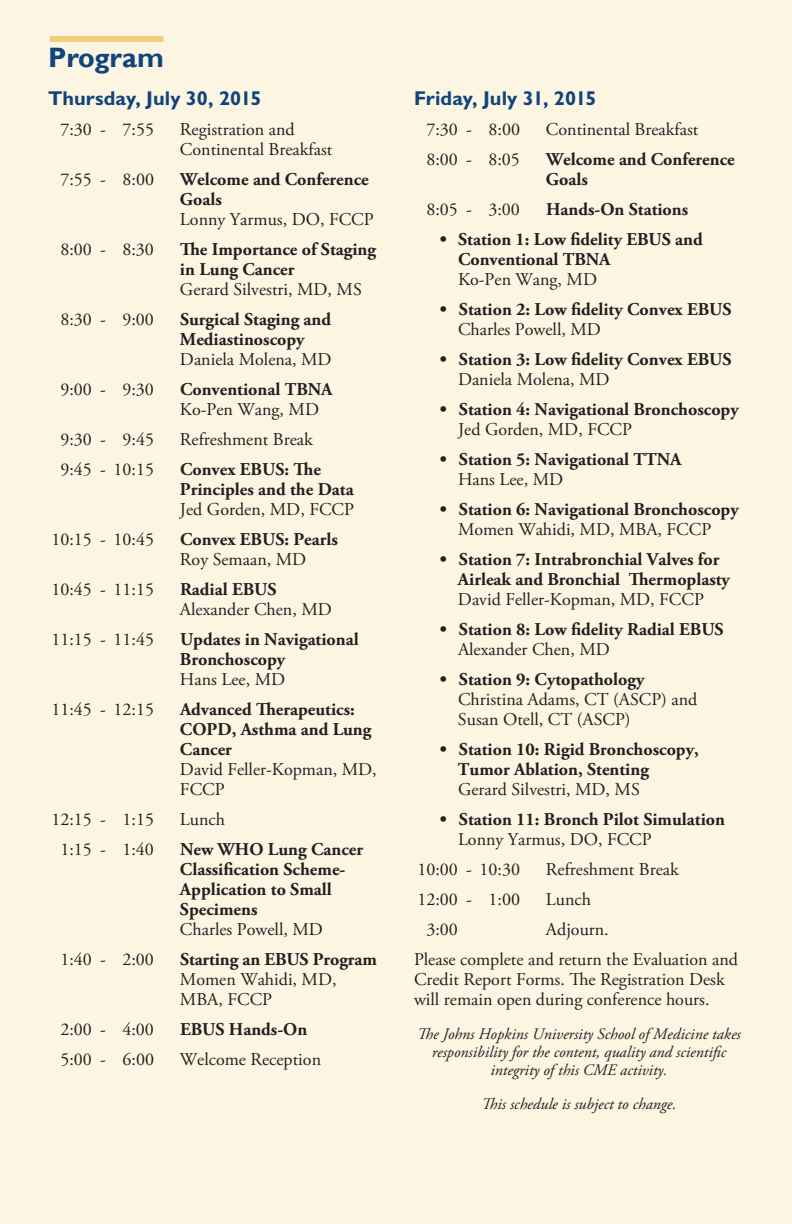
<style>
.page{position:relative;width:792px;height:1224px;background:#fbf5e2}
.page>*{position:absolute;margin:0;border:0;box-sizing:border-box;transform-origin:0 0}
.t1{font:700 28px "Gill Sans";color:#11437c}
.Subhead{font:700 20px "Gill Sans";letter-spacing:.005em;color:#11437c}
.Program{font:700 18px/20px "Adobe Garamond Pro";color:#231f20}
.Program-2{font:18px/20px "Adobe Garamond Pro";color:#231f20}
.Program-3{font:italic 16px/18px "Adobe Garamond Pro";color:#231f20;text-align:center}
.s1{font-weight:400}
.s2{font-weight:700}
</style>
<div class="page">
<div style="left:50px;top:36px;width:113px;height:6px;background:#f2cf7d"></div>
<p class="t1" style="left:48px;top:41px;width:117px">Program</p>
<p class="Subhead" style="left:48px;top:86px;width:215px">Thursday, July 30, 2015</p>
<p class="Program-2" style="left:60px;top:120px;width:95px">7:30 - 7:55</p>
<p class="Program-2" style="left:180px;top:120px;width:154px">Registration and<br>Continental Breakfast</p>
<p class="Program-2" style="left:60px;top:170px;width:95px">7:55 - 8:00</p>
<p class="Program" style="left:180px;top:170px;width:195px">Welcome and Conference<br>Goals<br><span class="s1">Lonny Yarmus, DO, FCCP</span></p>
<p class="Program-2" style="left:60px;top:240px;width:95px">8:00 - 8:30</p>
<p class="Program" style="left:180px;top:240px;width:198px">The Importance of Staging in Lung Cancer<br><span class="s1">Gerard Silvestri, MD, MS</span></p>
<p class="Program-2" style="left:60px;top:310px;width:95px">8:30 - 9:00</p>
<p class="Program" style="left:180px;top:310px;width:153px">Surgical Staging and<br>Mediastinoscopy<br><span class="s1">Daniela Molena, MD</span></p>
<p class="Program-2" style="left:60px;top:380px;width:95px">9:00 - 9:30</p>
<p class="Program" style="left:180px;top:380px;width:154px">Conventional TBNA<br><span class="s1">Ko-Pen Wang, MD</span></p>
<p class="Program-2" style="left:60px;top:430px;width:95px">9:30 - 9:45</p>
<p class="Program-2" style="left:180px;top:430px;width:134px">Refreshment Break</p>
<p class="Program-2" style="left:60px;top:460px;width:95px">9:45 - 10:15</p>
<p class="Program" style="left:180px;top:460px;width:175px">Convex EBUS: The<br>Principles and the Data<br><span class="s1">Jed Gorden, MD, FCCP</span></p>
<p class="Program-2" style="left:51px;top:530px;width:104px">10:15 - 10:45</p>
<p class="Program" style="left:180px;top:530px;width:159px">Convex EBUS: Pearls<br><span class="s1">Roy Semaan, MD</span></p>
<p class="Program-2" style="left:51px;top:580px;width:104px">10:45 - 11:15</p>
<p class="Program-2" style="left:180px;top:580px;width:153px"><span class="s2">Radial EBUS<br></span>Alexander Chen, MD</p>
<p class="Program-2" style="left:51px;top:630px;width:104px">11:15 - 11:45</p>
<p class="Program" style="left:180px;top:630px;width:180px">Updates in Navigational<br>Bronchoscopy<br><span class="s1">Hans Lee, MD</span></p>
<p class="Program-2" style="left:51px;top:700px;width:104px">11:45 - 12:15</p>
<p class="Program" style="left:180px;top:700px;width:198px">Advanced Therapeutics:<br>COPD, Asthma and Lung<br>Cancer<br><span class="s1">David Feller-Kopman, MD,<br>FCCP</span></p>
<p class="Program-2" style="left:51px;top:810px;width:104px">12:15 - 1:15</p>
<p class="Program-2" style="left:180px;top:810px;width:47px">Lunch</p>
<p class="Program-2" style="left:60px;top:840px;width:95px">1:15 - 1:40</p>
<p class="Program" style="left:180px;top:840px;width:185px">New WHO Lung Cancer<br>Classification Scheme-<br>Application to Small<br>Specimens<br><span class="s1">Charles Powell, MD</span></p>
<p class="Program-2" style="left:60px;top:950px;width:95px">1:40 - 2:00</p>
<p class="Program-2" style="left:180px;top:950px;width:198px"><span class="s2">Starting an EBUS Program<br></span>Momen Wahidi, MD,<br>MBA, FCCP</p>
<p class="Program-2" style="left:60px;top:1020px;width:95px">2:00 - 4:00</p>
<p class="Program" style="left:180px;top:1020px;width:129px">EBUS Hands-On</p>
<p class="Program-2" style="left:60px;top:1050px;width:95px">5:00 - 6:00</p>
<p class="Program-2" style="left:180px;top:1050px;width:143px">Welcome Reception</p>
<p class="Subhead" style="left:414px;top:86px;width:184px">Friday, July 31, 2015</p>
<p class="Program-2" style="left:426px;top:120px;width:95px">7:30 - 8:00</p>
<p class="Program-2" style="left:546px;top:120px;width:154px">Continental Breakfast</p>
<p class="Program-2" style="left:426px;top:150px;width:95px">8:00 - 8:05</p>
<p class="Program" style="left:546px;top:150px;width:190px">Welcome and Conference<br>Goals</p>
<p class="Program-2" style="left:426px;top:200px;width:95px">8:05 - 3:00</p>
<p class="Program" style="left:546px;top:200px;width:144px">Hands-On Stations</p>
<p class="Program" style="left:458px;top:230px;width:246px;text-indent:-18px">• Station 1: Low fidelity EBUS and<br>Conventional TBNA<br><span class="s1">Ko-Pen Wang, MD</span></p>
<p class="Program" style="left:458px;top:300px;width:275px;text-indent:-18px">• Station 2: Low fidelity Convex EBUS<br><span class="s1">Charles Powell, MD</span></p>
<p class="Program" style="left:458px;top:350px;width:275px;text-indent:-18px">• Station 3: Low fidelity Convex EBUS<br><span class="s1">Daniela Molena, MD</span></p>
<p class="Program" style="left:458px;top:400px;width:282px;text-indent:-18px">• Station 4: Navigational Bronchoscopy<br><span class="s1">Jed Gorden, MD, FCCP</span></p>
<p class="Program" style="left:458px;top:450px;width:225px;text-indent:-18px">• Station 5: Navigational TTNA<br><span class="s1">Hans Lee, MD</span></p>
<p class="Program" style="left:440px;top:500px;width:300px;text-align:center">• Station 6: Navigational Bronchoscopy<br><span class="s1">Momen Wahidi, MD, MBA, FCCP</span></p>
<p class="Program" style="left:458px;top:550px;width:274px;text-indent:-18px">• Station 7: Intrabronchial Valves for<br>Airleak and Bronchial Thermoplasty<br><span class="s1">David Feller-Kopman, MD, FCCP</span></p>
<p class="Program" style="left:458px;top:620px;width:267px;text-indent:-18px">• Station 8: Low fidelity Radial EBUS<br><span class="s1">Alexander Chen, MD</span></p>
<p class="Program-2" style="left:458px;top:670px;width:241px;text-indent:-18px"><span class="s2">• Station 9: Cytopathology<br></span>Christina Adams, CT (ASCP) and<br>Susan Otell, CT (ASCP)</p>
<p class="Program" style="left:458px;top:740px;width:242px;text-indent:-18px">• Station 10: Rigid Bronchoscopy,<br>Tumor Ablation, Stenting<br><span class="s1">Gerard Silvestri, MD, MS</span></p>
<p class="Program" style="left:458px;top:810px;width:269px;text-indent:-18px">• Station 11: Bronch Pilot Simulation<br><span class="s1">Lonny Yarmus, DO, FCCP</span></p>
<p class="Program-2" style="left:417px;top:860px;width:104px">10:00 - 10:30</p>
<p class="Program-2" style="left:546px;top:860px;width:134px">Refreshment Break</p>
<p class="Program-2" style="left:417px;top:890px;width:104px">12:00 - 1:00</p>
<p class="Program-2" style="left:546px;top:890px;width:47px">Lunch</p>
<p class="Program-2" style="left:426px;top:920px;width:33px">3:00</p>
<p class="Program-2" style="left:546px;top:920px;width:64px">Adjourn.</p>
<p class="Program-2" style="left:414px;top:950px;width:325px">Please complete and return the Evaluation and<br>Credit Report Forms. The Registration Desk will remain open during conference hours.</p>
<p class="Program-3" style="left:417px;top:1025px;width:325px">The Johns Hopkins University School of Medicine takes responsibility for the content, quality and scientific integrity of this CME activity.</p>
<p class="Program-3" style="left:482px;top:1095px;width:196px">This schedule is subject to change.</p>
</div>
